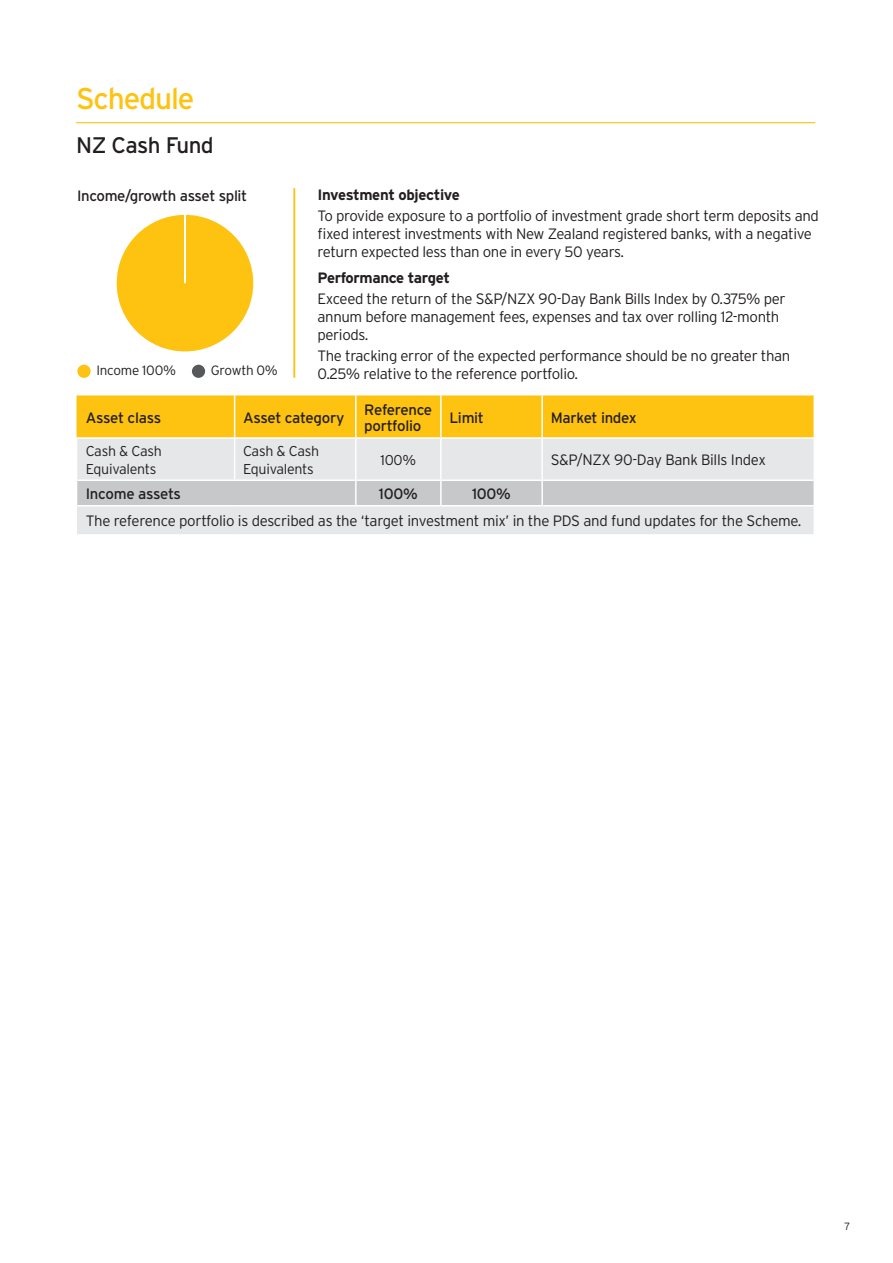
<style>
.page{position:relative;width:893px;height:1263px;background:#fff}
.page>*{position:absolute;margin:0;border:0;box-sizing:border-box;transform-origin:0 0}
.t1{font:30px "Interstate";letter-spacing:-.04em;color:#fec210}
.t2{font:22.5px "Interstate";letter-spacing:-.025em;color:#231f20}
.t3{font:300 15px/18px "Interstate";letter-spacing:-.025em;color:#231f20}
.t4{font:15px/16.5px "Interstate";letter-spacing:-.025em;color:#231f20}
.t5{font:700 15px "Interstate";letter-spacing:-.025em;color:#231f20}
.t6{font:300 14.25px/18px "Interstate";letter-spacing:-.02em;color:#231f20}
.t7{font:300 13.5px "Interstate";letter-spacing:-.02em;color:#231f20}
.t8{font:300 10.5px "Interstate";color:#231f20}
</style>
<div class="page">
<hr style="left:76px;top:122px;width:739px;height:1px;background:#fec210">
<svg style="left:77px;top:395px;width:738px;height:139px;background:#e8d7a3"></svg>
<hr style="left:77px;top:395px;width:1px;height:42px;background:#fec210">
<hr style="left:234px;top:395px;width:1px;height:42px;background:#fff">
<hr style="left:355px;top:395px;width:2px;height:42px;background:#fff">
<hr style="left:541px;top:395px;width:2px;height:42px;background:#fff">
<hr style="left:814px;top:395px;width:1px;height:42px;background:#fff">
<hr style="left:440px;top:395px;width:2px;height:42px;background:#fff">
<hr style="left:541px;top:439px;width:2px;height:40px;background:#fff">
<hr style="left:541px;top:481px;width:2px;height:24px;background:#fff">
<hr style="left:294px;top:188px;width:1px;height:189px;background:#fec210">
<hr style="left:294px;top:189px;width:1px;height:189px;background:#fec210">
<div style="left:116px;top:214px;width:138px;height:138px;background:#fec210;border-radius:69px"></div>
<div style="left:77px;top:365px;width:14px;height:13px;background:#fec210;border-radius:50%"></div>
<div style="left:192px;top:365px;width:13px;height:13px;background:#57585a;border-radius:50%"></div>
<h1 class="t1" style="left:76px;top:82px;width:120px">Schedule</h1>
<h2 class="t2" style="left:76px;top:132px;width:139px">NZ Cash Fund</h2>
<p class="t4" style="left:77px;top:187px;width:172px">Income/growth asset split</p>
<p class="t7" style="left:96px;top:362px;width:81px">Income 100%</p>
<p class="t7" style="left:211px;top:362px;width:69px">Growth 0%</p>
<p class="t5" style="left:317px;top:186px;width:144px">Investment objective</p>
<p class="t3" style="left:317px;top:206px;width:503px">To provide exposure to a portfolio of investment grade short term deposits and fixed interest investments with New Zealand registered banks, with a negative return expected less than one in every 50 years.</p>
<p class="t5" style="left:317px;top:269px;width:134px">Performance target</p>
<p class="t3" style="left:317px;top:289px;width:470px">Exceed the return of the S&amp;P/NZX 90-Day Bank Bills Index by 0.375% per annum before management fees, expenses and tax over rolling 12-month periods.</p>
<p class="t3" style="left:317px;top:347px;width:474px">The tracking error of the expected performance should be no greater than<br>0.25% relative to the reference portfolio.</p>
<p class="t4" style="left:86px;top:409px;width:77px">Asset class</p>
<p class="t4" style="left:243px;top:409px;width:103px">Asset category</p>
<p class="t4" style="left:364px;top:401px;width:69px">Reference portfolio</p>
<p class="t4" style="left:449px;top:409px;width:36px">Limit</p>
<p class="t4" style="left:551px;top:409px;width:88px">Market index</p>
<p class="t6" style="left:86px;top:442px;width:78px">Cash &amp; Cash<br>Equivalents</p>
<p class="t6" style="left:243px;top:442px;width:78px">Cash &amp; Cash<br>Equivalents</p>
<p class="t6" style="left:381px;top:451px;width:37px">100%</p>
<p class="t3" style="left:551px;top:451px;width:217px">S&amp;P/NZX 90-Day Bank Bills Index</p>
<p class="t4" style="left:86px;top:485px;width:97px">Income assets</p>
<p class="t4" style="left:379px;top:485px;width:40px">100%</p>
<p class="t4" style="left:472px;top:485px;width:40px">100%</p>
<p class="t3" style="left:86px;top:512px;width:717px">The reference portfolio is described as the ‘target investment mix’ in the PDS and fund updates for the Scheme.</p>
<p class="t8" style="left:845px;top:1220px;width:7px">7</p>
</div>
